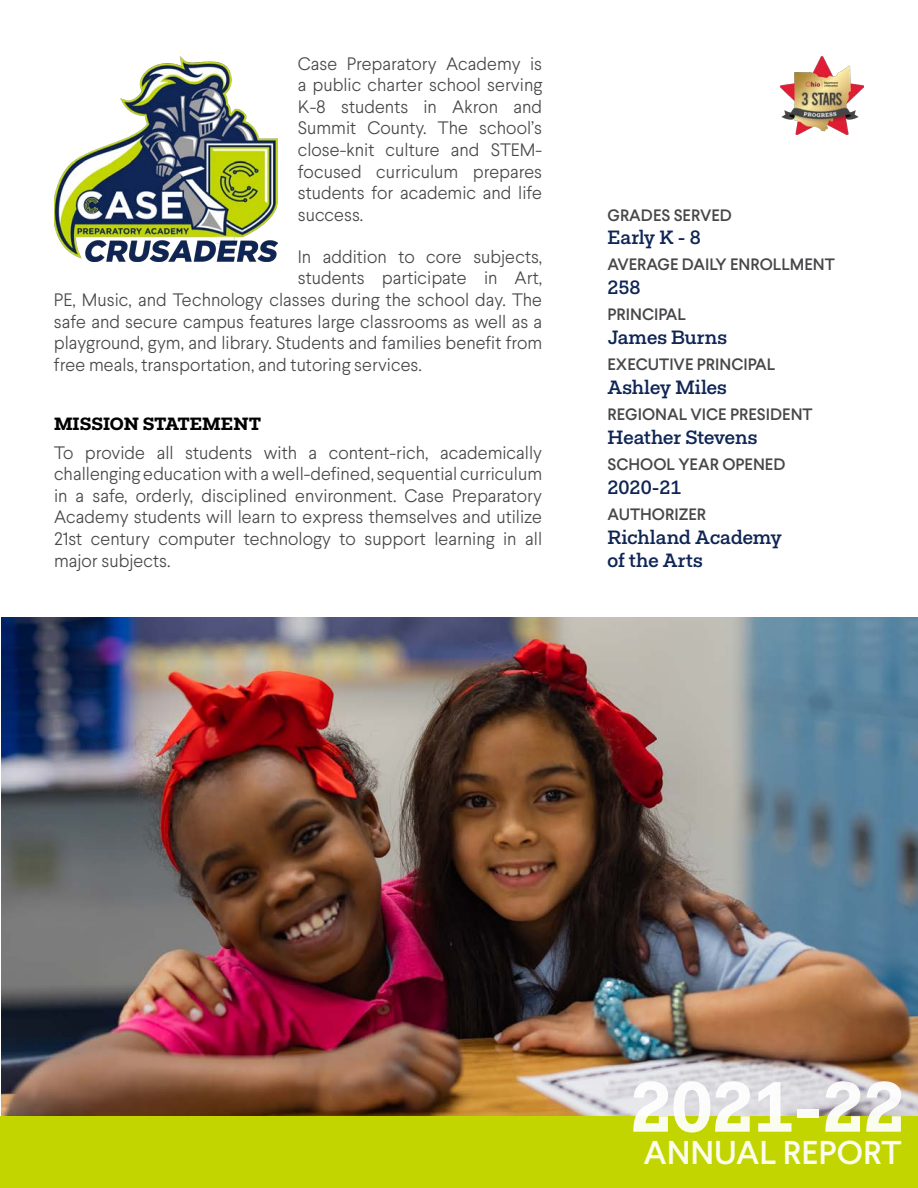
<style>
.page{position:relative;width:918px;height:1188px;background:#fff}
.page>*{position:absolute;margin:0;border:0;box-sizing:border-box;transform-origin:0 0}
.t1{font:700 72px "Fakt Slab";color:#fff}
.t2{font:500 33px "Larsseit";color:#fff}
.t3{font:500 19.5px "Fakt Slab";color:#0f2554}
.t4{font:300 18px/21.6px "Larsseit";color:#47474a;text-align:justify}
.t5{font:700 18px "Fakt Slab";color:#000}
.t6{font:500 16.5px "Larsseit";color:#47474a}
</style>
<div class="page">
<img style="left:1px;top:618px;width:917px;height:499px">
<img style="left:54px;top:56px;width:224px;height:205px">
<div style="left:0;top:1117px;width:918px;height:71px;background:#c2d501"></div>
<img style="left:781px;top:56px;width:83px;height:78px">
<p class="t4" style="left:298px;top:52px;width:246px">Case Preparatory Academy is a public charter school serving K-8 students in Akron and Summit County. The school’s close-knit culture and STEM&shy;focused curriculum prepares students for academic and life success.</p>
<p class="t4" style="left:298px;top:245px;width:246px">In addition to core subjects,</p>
<p class="t4" style="left:298px;top:267px;width:246px">students participate in Art,</p>
<p class="t4" style="left:54px;top:289px;width:490px">PE, Music, and Technology classes during the school day. The</p>
<p class="t4" style="left:54px;top:310px;width:490px">safe and secure campus features large classrooms as well as a</p>
<p class="t4" style="left:54px;top:332px;width:490px">playground, gym, and library. Students and families benefit from</p>
<p class="t4" style="left:54px;top:353px;width:369px">free meals, transportation, and tutoring services.</p>
<p class="t5" style="left:54px;top:412px;width:209px">MISSION STATEMENT</p>
<p class="t4" style="left:54px;top:441px;width:490px">To provide all students with a content-rich, academically challenging education with a well-defined, sequential curriculum in a safe, orderly, disciplined environment. Case Preparatory Academy students will learn to express themselves and utilize 21st century computer technology to support learning in all major subjects.</p>
<p class="t6" style="left:608px;top:204px;width:126px">GRADES SERVED</p>
<p class="t3" style="left:608px;top:224px;width:95px">Early K - 8</p>
<p class="t6" style="left:608px;top:254px;width:229px">AVERAGE DAILY ENROLLMENT</p>
<p class="t3" style="left:608px;top:274px;width:35px">258</p>
<p class="t6" style="left:608px;top:304px;width:80px">PRINCIPAL</p>
<p class="t3" style="left:608px;top:324px;width:121px">James Burns</p>
<p class="t6" style="left:608px;top:354px;width:169px">EXECUTIVE PRINCIPAL</p>
<p class="t3" style="left:608px;top:374px;width:121px">Ashley Miles</p>
<p class="t6" style="left:608px;top:404px;width:207px">REGIONAL VICE PRESIDENT</p>
<p class="t3" style="left:608px;top:424px;width:151px">Heather Stevens</p>
<p class="t6" style="left:608px;top:454px;width:180px">SCHOOL YEAR OPENED</p>
<p class="t3" style="left:608px;top:474px;width:76px">2020-21</p>
<p class="t6" style="left:608px;top:504px;width:100px">AUTHORIZER</p>
<p class="t3" style="left:608px;top:524px;width:176px">Richland Academy</p>
<p class="t3" style="left:608px;top:547px;width:97px">of the Arts</p>
<h1 class="t1" style="left:631px;top:1059px;width:275px">2021-22</h1>
<h2 class="t2" style="left:643px;top:1132px;width:260px">ANNUAL REPORT</h2>
</div>
